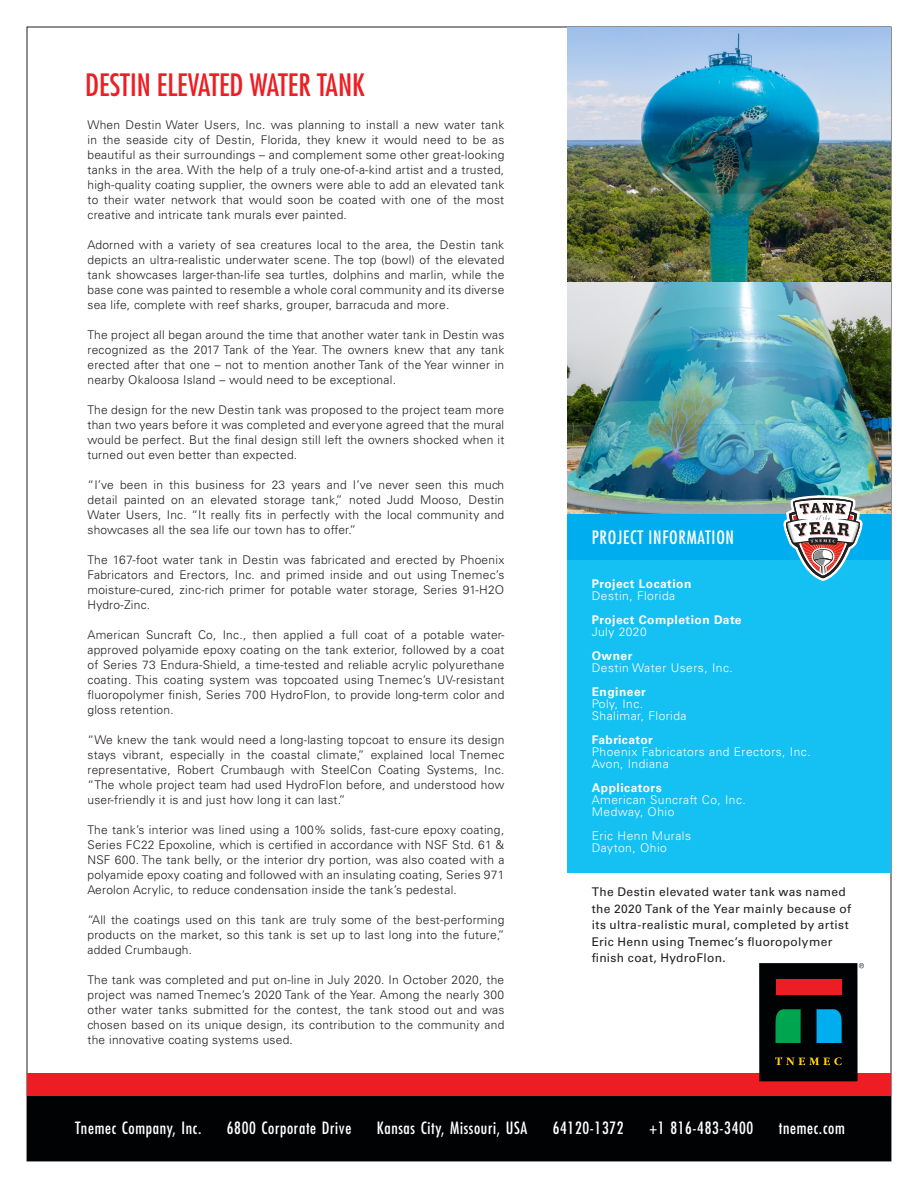
<style>
.page{position:relative;width:918px;height:1188px;background:#fff}
.page>*{position:absolute;margin:0;border:0;box-sizing:border-box;transform-origin:0 0}
.t1{font:condensed 30px "Futura Std";color:#ee1d23}
.t2{font:condensed 18px "Futura Std";letter-spacing:.04em;color:#fff}
.t3{font:condensed 16.5px "Futura Std";letter-spacing:.04em;color:#fff}
.t4{font:300 12px/15px "Univers LT Std";letter-spacing:.02em;color:#231f20;text-align:justify}
.t5{font:300 12px "Univers LT Std";letter-spacing:.04em;color:#fff}
.Body_on_White{font:12px/16.5px "Univers LT Std";letter-spacing:.025em;color:#231f20}
.t6{font:700 12px "Univers LT Std";letter-spacing:.04em;color:#fff}
</style>
<div class="page">
<div style="left:27px;top:1074px;width:864px;height:23px;background:#ee1d23"></div>
<div style="left:567px;top:513px;width:324px;height:48px;background:#00aeef"></div>
<div style="left:567px;top:561px;width:324px;height:312px;background:#15c0f2"></div>
<img style="left:567px;top:282px;width:324px;height:232px">
<img style="left:567px;top:27px;width:324px;height:255px">
<div style="left:27px;top:1097px;width:864px;height:64px;background:#010203"></div>
<div style="left:759px;top:963px;width:99px;height:118px;background:#010203"></div>
<div style="left:776px;top:979px;width:65px;height:15px;background:#ee1d23"></div>
<svg style="left:775px;top:1009px;width:26px;height:34px"></svg>
<svg style="left:817px;top:1009px;width:25px;height:34px"></svg>
<svg style="left:775px;top:1057px;width:67px;height:8px"></svg>
<svg style="left:859px;top:963px;width:5px;height:5px"></svg>
<svg style="left:783px;top:495px;width:80px;height:86px"></svg>
<p class="t1" style="left:85px;top:67px;width:281px">DESTIN ELEVATED WATER TANK</p>
<p class="t4" style="left:87px;top:117px;width:418px">When Destin Water Users, Inc. was planning to install a new water tank in the seaside city of Destin, Florida, they knew it would need to be as beautiful as their surroundings – and complement some other great-looking tanks in the area. With the help of a truly one-of-a-kind artist and a trusted, high-quality coating supplier, the owners were able to add an elevated tank to their water network that would soon be coated with one of the most creative and intricate tank murals ever painted.</p>
<p class="t4" style="left:87px;top:237px;width:418px">Adorned with a variety of sea creatures local to the area, the Destin tank depicts an ultra-realistic underwater scene. The top (bowl) of the elevated tank showcases larger-than-life sea turtles, dolphins and marlin, while the base cone was painted to resemble a whole coral community and its diverse sea life, complete with reef sharks, grouper, barracuda and more.</p>
<p class="t4" style="left:87px;top:327px;width:418px">The project all began around the time that another water tank in Destin was recognized as the 2017 Tank of the Year. The owners knew that any tank erected after that one – not to mention another Tank of the Year winner in nearby Okaloosa Island – would need to be exceptional.</p>
<p class="t4" style="left:87px;top:402px;width:418px">The design for the new Destin tank was proposed to the project team more than two years before it was completed and everyone agreed that the mural would be perfect. But the final design still left the owners shocked when it turned out even better than expected.</p>
<p class="t4" style="left:87px;top:477px;width:418px">“I’ve been in this business for 23 years and I’ve never seen this much detail painted on an elevated storage tank,” noted Judd Mooso, Destin Water Users, Inc. “It really fits in perfectly with the local community and showcases all the sea life our town has to offer.”</p>
<p class="t4" style="left:87px;top:552px;width:418px">The 167-foot water tank in Destin was fabricated and erected by Phoenix Fabricators and Erectors, Inc. and primed inside and out using Tnemec’s moisture-cured, zinc-rich primer for potable water storage, Series 91-H2O Hydro-Zinc.</p>
<p class="t4" style="left:87px;top:627px;width:418px">American Suncraft Co, Inc., then applied a full coat of a potable water&shy;approved polyamide epoxy coating on the tank exterior, followed by a coat of Series 73 Endura-Shield, a time-tested and reliable acrylic polyurethane coating. This coating system was topcoated using Tnemec’s UV-resistant fluoropolymer finish, Series 700 HydroFlon, to provide long-term color and gloss retention.</p>
<p class="t4" style="left:87px;top:732px;width:418px">“We knew the tank would need a long-lasting topcoat to ensure its design stays vibrant, especially in the coastal climate,” explained local Tnemec representative, Robert Crumbaugh with SteelCon Coating Systems, Inc. “The whole project team had used HydroFlon before, and understood how user-friendly it is and just how long it can last.”</p>
<p class="t4" style="left:87px;top:822px;width:418px">The tank’s interior was lined using a 100% solids, fast-cure epoxy coating, Series FC22 Epoxoline, which is certified in accordance with NSF Std. 61 &amp; NSF 600. The tank belly, or the interior dry portion, was also coated with a polyamide epoxy coating and followed with an insulating coating, Series 971<br>Aerolon Acrylic, to reduce condensation inside the tank’s pedestal.</p>
<p class="t4" style="left:87px;top:912px;width:418px">“All the coatings used on this tank are truly some of the best-performing products on the market, so this tank is set up to last long into the future,” added Crumbaugh.</p>
<p class="t4" style="left:87px;top:972px;width:418px">The tank was completed and put on-line in July 2020. In October 2020, the project was named Tnemec’s 2020 Tank of the Year. Among the nearly 300 other water tanks submitted for the contest, the tank stood out and was chosen based on its unique design, its contribution to the community and the innovative coating systems used.</p>
<p class="t2" style="left:592px;top:526px;width:144px">PROJECT INFORMATION</p>
<p class="t6" style="left:592px;top:576px;width:101px">Project Location</p>
<p class="t5" style="left:592px;top:588px;width:85px">Destin, Florida</p>
<p class="t6" style="left:592px;top:612px;width:151px">Project Completion Date</p>
<p class="t5" style="left:592px;top:624px;width:56px">July 2020</p>
<p class="t6" style="left:592px;top:648px;width:42px">Owner</p>
<p class="t5" style="left:592px;top:660px;width:143px">Destin Water Users, Inc.</p>
<p class="t6" style="left:592px;top:684px;width:56px">Engineer</p>
<p class="t5" style="left:592px;top:696px;width:53px">Poly, Inc.</p>
<p class="t5" style="left:592px;top:708px;width:96px">Shalimar, Florida</p>
<p class="t6" style="left:592px;top:732px;width:63px">Fabricator</p>
<p class="t5" style="left:592px;top:744px;width:220px">Phoenix Fabricators and Erectors, Inc.</p>
<p class="t5" style="left:592px;top:756px;width:78px">Avon, Indiana</p>
<p class="t6" style="left:592px;top:780px;width:71px">Applicators</p>
<p class="t5" style="left:592px;top:792px;width:156px">American Suncraft Co, Inc.</p>
<p class="t5" style="left:592px;top:804px;width:84px">Medway, Ohio</p>
<p class="t5" style="left:592px;top:828px;width:101px">Eric Henn Murals</p>
<p class="t5" style="left:592px;top:840px;width:77px">Dayton, Ohio</p>
<p class="Body_on_White" style="left:592px;top:884px;width:261px">The Destin elevated water tank was named the 2020 Tank of the Year mainly because of its ultra-realistic mural, completed by artist Eric Henn using Tnemec’s fluoropolymer finish coat, HydroFlon.</p>
<p class="t3" style="left:75px;top:1118px;width:128px">Tnemec Company, Inc.</p>
<p class="t3" style="left:227px;top:1118px;width:126px">6800 Corporate Drive</p>
<p class="t3" style="left:377px;top:1118px;width:152px">Kansas City, Missouri, USA</p>
<p class="t3" style="left:553px;top:1118px;width:72px">64120-1372</p>
<p class="t3" style="left:649px;top:1118px;width:106px">+1 816-483-3400</p>
<p class="t3" style="left:779px;top:1118px;width:68px">tnemec.com</p>
</div>
